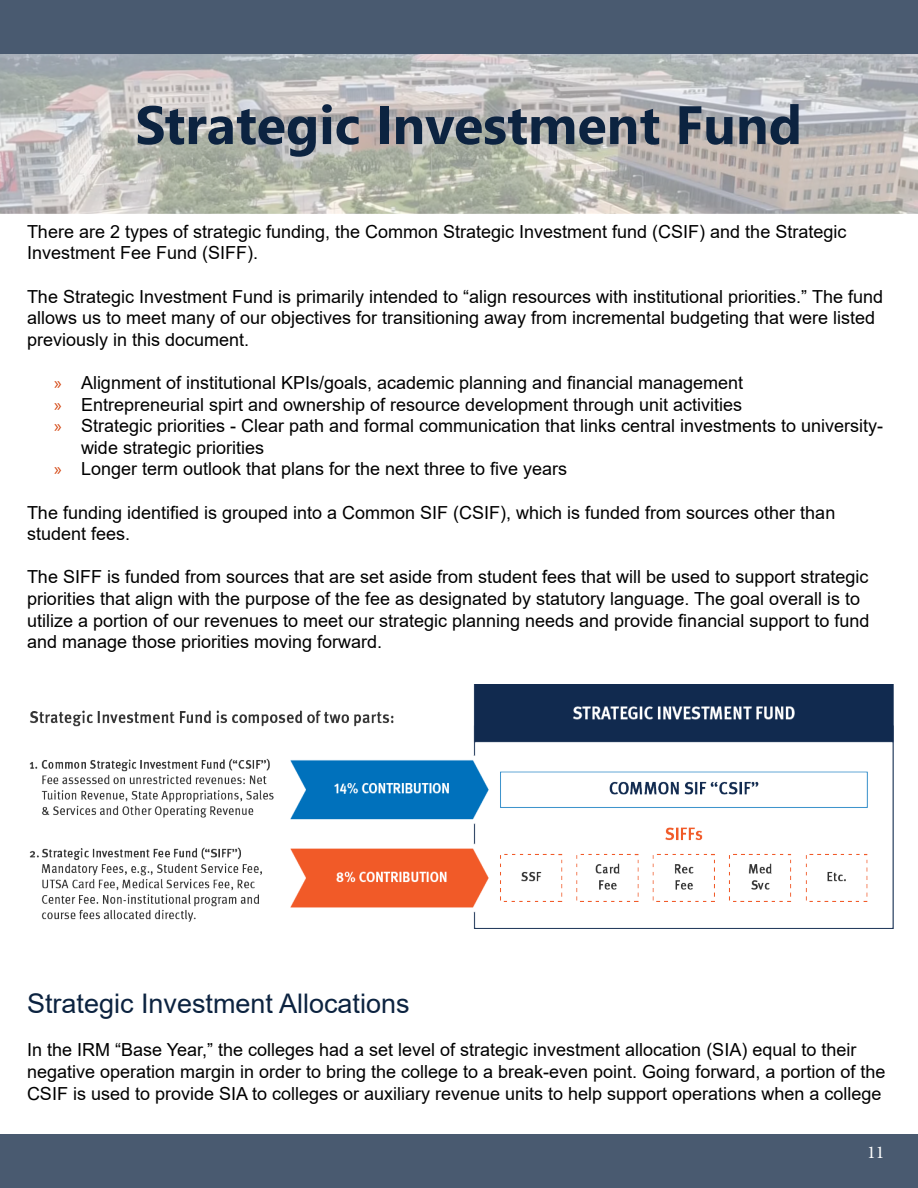
<style>
.page{position:relative;width:918px;height:1188px;background:#fff}
.page>*{position:absolute;margin:0;border:0;box-sizing:border-box;transform-origin:0 0}
.t1{font:700 54px "Segoe UI";color:#0c2340}
.t2{font:27px "Arial";color:#0c2340}
.t3{font:18px/21.6px "Arial";color:#000}
.t4{font:18px "Minion Pro";color:#fff}
.s1{font-family:"Myriad Pro";color:#d3430d}
</style>
<div class="page">
<div style="left:0;top:1134px;width:918px;height:54px;background:#495a70"></div>
<div style="left:0;top:0;width:918px;height:54px;background:#495a70"></div>
<img style="left:0;top:54px;width:918px;height:160px">
<img style="left:29px;top:685px;width:864px;height:244px">
<h1 class="t1" style="left:135px;top:74px;width:668px">Strategic Investment Fund</h1>
<p class="t3" style="left:27px;top:221px;width:821px">There are 2 types of strategic funding, the Common Strategic Investment fund (CSIF) and the Strategic<br>Investment Fee Fund (SIFF).</p>
<p class="t3" style="left:27px;top:285px;width:858px">The Strategic Investment Fund is primarily intended to “align resources with institutional priorities.” The fund allows us to meet many of our objectives for transitioning away from incremental budgeting that were listed previously in this document.</p>
<p class="t3" style="left:54px;top:372px;width:691px"><span class="s1">»</span> Alignment of institutional KPIs/goals, academic planning and financial management</p>
<p class="t3" style="left:54px;top:393px;width:690px"><span class="s1">»</span> Entrepreneurial spirt and ownership of resource development through unit activities</p>
<p class="t3" style="left:54px;top:415px;width:831px"><span class="s1">»</span> Strategic priorities - Clear path and formal communication that links central investments to university-</p>
<p class="t3" style="left:81px;top:437px;width:185px">wide strategic priorities</p>
<p class="t3" style="left:54px;top:458px;width:515px"><span class="s1">»</span> Longer term outlook that plans for the next three to five years</p>
<p class="t3" style="left:27px;top:501px;width:810px">The funding identified is grouped into a Common SIF (CSIF), which is funded from sources other than student fees.</p>
<p class="t3" style="left:27px;top:566px;width:844px">The SIFF is funded from sources that are set aside from student fees that will be used to support strategic priorities that align with the purpose of the fee as designated by statutory language. The goal overall is to utilize a portion of our revenues to meet our strategic planning needs and provide financial support to fund and manage those priorities moving forward.</p>
<h2 class="t2" style="left:27px;top:985px;width:384px">Strategic Investment Allocations</h2>
<p class="t3" style="left:27px;top:1039px;width:860px">In the IRM “Base Year,” the colleges had a set level of strategic investment allocation (SIA) equal to their negative operation margin in order to bring the college to a break-even point. Going forward, a portion of the<br>CSIF is used to provide SIA to colleges or auxiliary revenue units to help support operations when a college</p>
<p class="t4" style="left:867px;top:1140px;width:19px">11</p>
</div>
